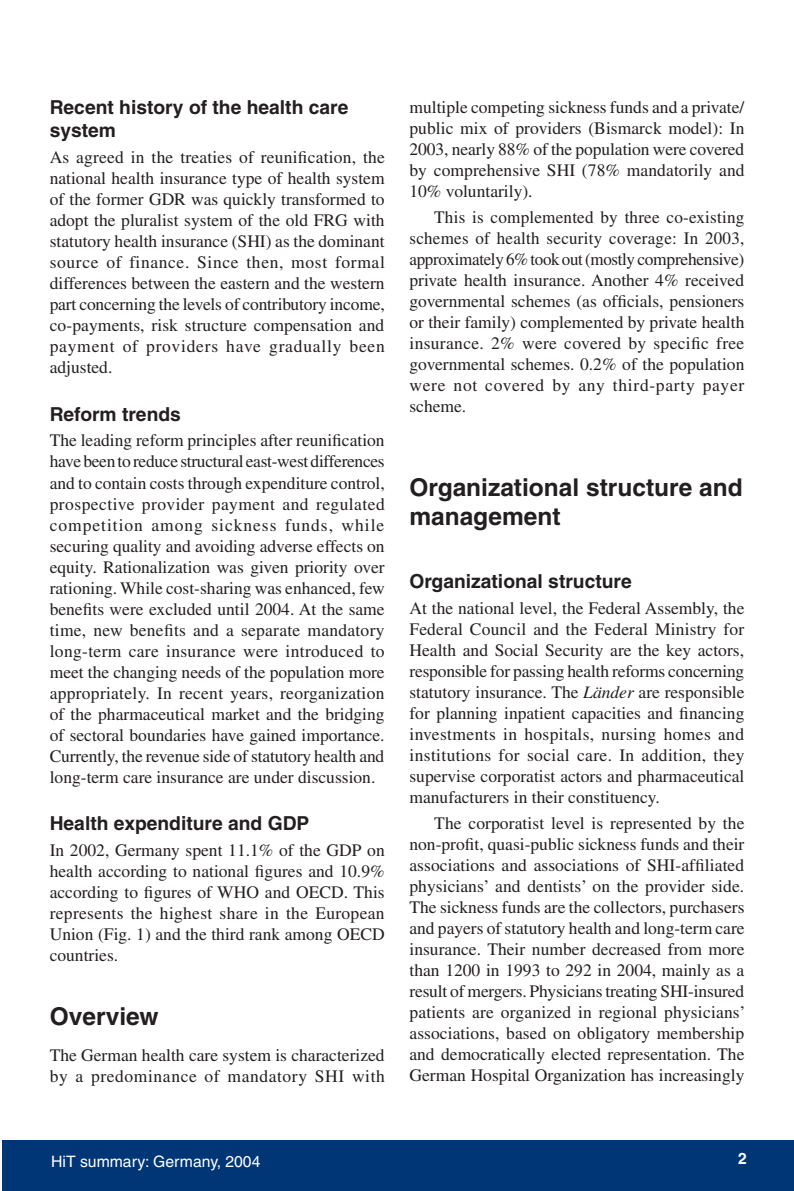
<style>
.page{position:relative;width:794px;height:1191px;background:#fff}
.page>*{position:absolute;margin:0;border:0;box-sizing:border-box;transform-origin:0 0}
.t1{font:700 24.5px/29.4px "Helvetica";color:#231f20}
.t2{font:700 19.25px/22.8px "Helvetica";color:#231f20}
.t3{font:17.5px/21px "Times";color:#231f20;text-align:justify}
.t4{font:15.75px "Helvetica";color:#fff}
.t5{font:700 15.75px "Helvetica";color:#fff}
.s1{font-style:italic}
</style>
<div class="page">
<div style="left:2px;top:1140px;width:792px;height:51px;background:#013676"></div>
<p class="t2" style="left:50px;top:96px;width:300px">Recent history of the health care system</p>
<p class="t3" style="left:50px;top:146px;width:337px">As agreed in the treaties of reunification, the national health insurance type of health system of the former GDR was quickly transformed to adopt the pluralist system of the old FRG with statutory health insurance (SHI) as the dominant source of finance. Since then, most formal differences between the eastern and the western part concerning the levels of contributory income, co-payments, risk structure compensation and payment of providers have gradually been adjusted.</p>
<p class="t2" style="left:50px;top:402px;width:133px">Reform trends</p>
<p class="t3" style="left:50px;top:430px;width:337px">The leading reform principles after reunification have been to reduce structural east-west differences and to contain costs through expenditure control, prospective provider payment and regulated competition among sickness funds, while securing quality and avoiding adverse effects on equity. Rationalization was given priority over rationing. While cost-sharing was enhanced, few benefits were excluded until 2004. At the same time, new benefits and a separate mandatory long-term care insurance were introduced to meet the changing needs of the population more appropriately. In recent years, reorganization of the pharmaceutical market and the bridging of sectoral boundaries have gained importance.<br>Currently, the revenue side of statutory health and long-term care insurance are under discussion.</p>
<p class="t2" style="left:50px;top:811px;width:261px">Health expenditure and GDP</p>
<p class="t3" style="left:50px;top:839px;width:336px">In 2002, Germany spent 11.1% of the GDP on health according to national figures and 10.9% according to figures of WHO and OECD. This represents the highest share in the European Union (Fig. 1) and the third rank among OECD countries.</p>
<h1 class="t1" style="left:50px;top:1001px;width:110px">Overview</h1>
<p class="t3" style="left:50px;top:1044px;width:337px">The German health care system is characterized by a predominance of mandatory SHI with</p>
<p class="t3" style="left:409px;top:96px;width:337px">multiple competing sickness funds and a private/ public mix of providers (Bismarck model): In 2003, nearly 88% of the population were covered by comprehensive SHI (78% mandatorily and 10% voluntarily).</p>
<p class="t3" style="left:409px;top:206px;width:336px;text-indent:25px">This is complemented by three co-existing schemes of health security coverage: In 2003, approximately 6% took out (mostly comprehensive) private health insurance. Another 4% received governmental schemes (as officials, pensioners or their family) complemented by private health insurance. 2% were covered by specific free governmental schemes. 0.2% of the population were not covered by any third-party payer scheme.</p>
<h1 class="t1" style="left:409px;top:472px;width:335px">Organizational structure and management</h1>
<p class="t2" style="left:409px;top:569px;width:224px">Organizational structure</p>
<p class="t3" style="left:409px;top:597px;width:337px">At the national level, the Federal Assembly, the Federal Council and the Federal Ministry for Health and Social Security are the key actors, responsible for passing health reforms concerning statutory insurance. The <span class="s1">Länder</span> are responsible for planning inpatient capacities and financing investments in hospitals, nursing homes and institutions for social care. In addition, they supervise corporatist actors and pharmaceutical manufacturers in their constituency.</p>
<p class="t3" style="left:409px;top:812px;width:338px;text-indent:25px">The corporatist level is represented by the non-profit, quasi-public sickness funds and their associations and associations of SHI-affiliated physicians’ and dentists’ on the provider side.<br>The sickness funds are the collectors, purchasers and payers of statutory health and long-term care insurance. Their number decreased from more than 1200 in 1993 to 292 in 2004, mainly as a result of mergers. Physicians treating SHI-insured patients are organized in regional physicians’ associations, based on obligatory membership and democratically elected representation. The German Hospital Organization has increasingly</p>
<p class="t4" style="left:51px;top:1152px;width:211px">HiT summary: Germany, 2004</p>
<p class="t5" style="left:738px;top:1148px;width:10px">2</p>
</div>
